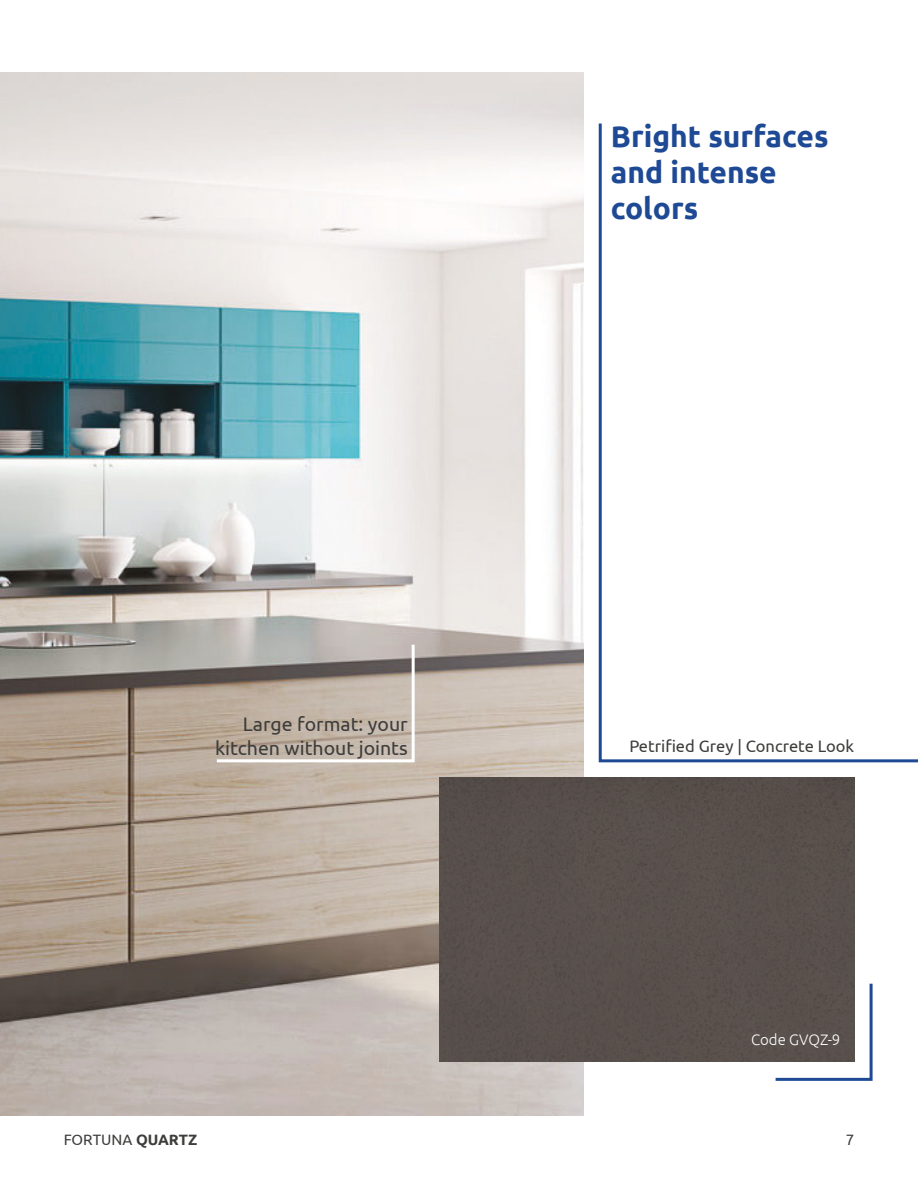
<style>
.page{position:relative;width:918px;height:1188px;background:#fff}
.page>*{position:absolute;margin:0;border:0;box-sizing:border-box;transform-origin:0 0}
.testo-generale{font:700 30px/36px "Ubuntu";color:#1e4994}
.virgolettato{font:19.5px/23.4px "Ubuntu";color:#3d3d3c;text-align:right}
.virgolettato-2{font:16.65px "Ubuntu";color:#3d3d3c}
.testo-generale-2{font:300 15.15px "Ubuntu";color:#fff}
.t1{font:15px "Ubuntu";color:#3d3d3c}
.s1{font-weight:700}
</style>
<div class="page">
<img style="left:0;top:72px;width:584px;height:1044px">
<svg style="left:214px;top:642px;width:202px;height:122px;background:#b5aba1"></svg>
<svg style="left:598px;top:123px;width:320px;height:640px"></svg>
<div style="left:440px;top:777px;width:414px;height:284px;background:#58504c"></div>
<svg style="left:773px;top:981px;width:100px;height:100px"></svg>
<p class="virgolettato" style="left:215px;top:712px;width:194px">Large format: your kitchen without joints</p>
<p class="testo-generale" style="left:611px;top:118px;width:219px">Bright surfaces and intense colors</p>
<p class="virgolettato-2" style="left:629px;top:736px;width:226px">Petrified Grey | Concrete Look</p>
<p class="testo-generale-2" style="left:751px;top:1030px;width:91px">Code GVQZ-9</p>
<p class="t1" style="left:64px;top:1131px;width:135px">FORTUNA <span class="s1">QUARTZ</span></p>
<p class="t1" style="left:846px;top:1131px;width:10px">7</p>
</div>
